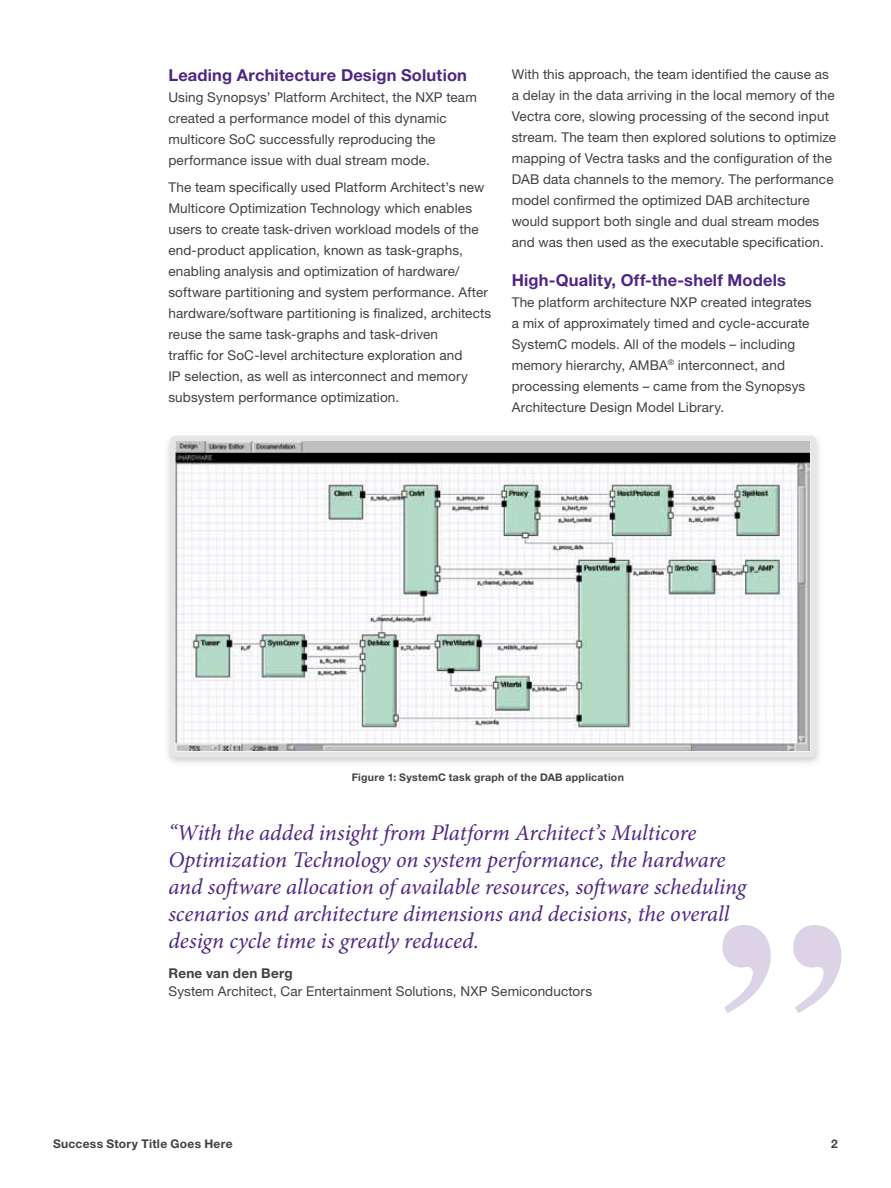
<style>
.page{position:relative;width:891px;height:1188px;background:#fff}
.page>*{position:absolute;margin:0;border:0;box-sizing:border-box;transform-origin:0 0}
.t1{font:italic 22.5px/27px "Minion Pro";letter-spacing:-.005em;color:#4f2683}
.t2{font:700 16.5px "Helvetica Neue LT Std";letter-spacing:.01em;color:#4f2683}
.t3{font:13.5px/21px "Helvetica Neue LT Std";letter-spacing:.01em;color:#414042}
.t4{font:700 13.5px "Helvetica Neue LT Std";letter-spacing:.02em;color:#414042}
.t5{font:700 12px "Helvetica Neue LT Std";letter-spacing:.025em;color:#414042}
.t6{font:700 10.5px "Helvetica Neue LT Std";letter-spacing:.025em;color:#414042}
</style>
<div class="page">
<svg style="left:722px;top:925px;width:120px;height:88px"></svg>
<div style="left:170px;top:436px;width:646px;height:321px;border:6px solid #e6e6e6;border-radius:2px"></div>
<img style="left:176px;top:441px;width:634px;height:310px">
<p class="t2" style="left:168px;top:65px;width:300px">Leading Architecture Design Solution</p>
<p class="t3" style="left:168px;top:86px;width:310px">Using Synopsys’ Platform Architect, the NXP team created a performance model of this dynamic multicore SoC successfully reproducing the performance issue with dual stream mode.</p>
<p class="t3" style="left:168px;top:176px;width:324px">The team specifically used Platform Architect’s new Multicore Optimization Technology which enables users to create task-driven workload models of the end-product application, known as task-graphs, enabling analysis and optimization of hardware/ software partitioning and system performance. After hardware/software partitioning is finalized, architects reuse the same task-graphs and task-driven<br>traffic for SoC-level architecture exploration and<br>IP selection, as well as interconnect and memory subsystem performance optimization.</p>
<p class="t3" style="left:512px;top:63px;width:326px">With this approach, the team identified the cause as a delay in the data arriving in the local memory of the Vectra core, slowing processing of the second input stream. The team then explored solutions to optimize mapping of Vectra tasks and the configuration of the DAB data channels to the memory. The performance model confirmed the optimized DAB architecture would support both single and dual stream modes and was then used as the executable specification.</p>
<p class="t2" style="left:512px;top:270px;width:276px">High-Quality, Off-the-shelf Models</p>
<p class="t3" style="left:512px;top:291px;width:301px">The platform architecture NXP created integrates a mix of approximately timed and cycle-accurate SystemC models. All of the models – including memory hierarchy, AMBA<sup>®</sup> interconnect, and processing elements – came from the Synopsys Architecture Design Model Library.</p>
<p class="t6" style="left:352px;top:771px;width:274px">Figure 1: SystemC task graph of the DAB application</p>
<p class="t1" style="left:168px;top:820px;width:579px">“With the added insight from Platform Architect’s Multicore Optimization Technology on system performance, the hardware and software allocation of available resources, software scheduling scenarios and architecture dimensions and decisions, the overall design cycle time is greatly reduced.</p>
<p class="t4" style="left:168px;top:965px;width:126px">Rene van den Berg</p>
<p class="t3" style="left:168px;top:980px;width:425px">System Architect, Car Entertainment Solutions, NXP Semiconductors</p>
<p class="t5" style="left:53px;top:1136px;width:181px">Success Story Title Goes Here</p>
<p class="t5" style="left:831px;top:1136px;width:8px">2</p>
</div>
